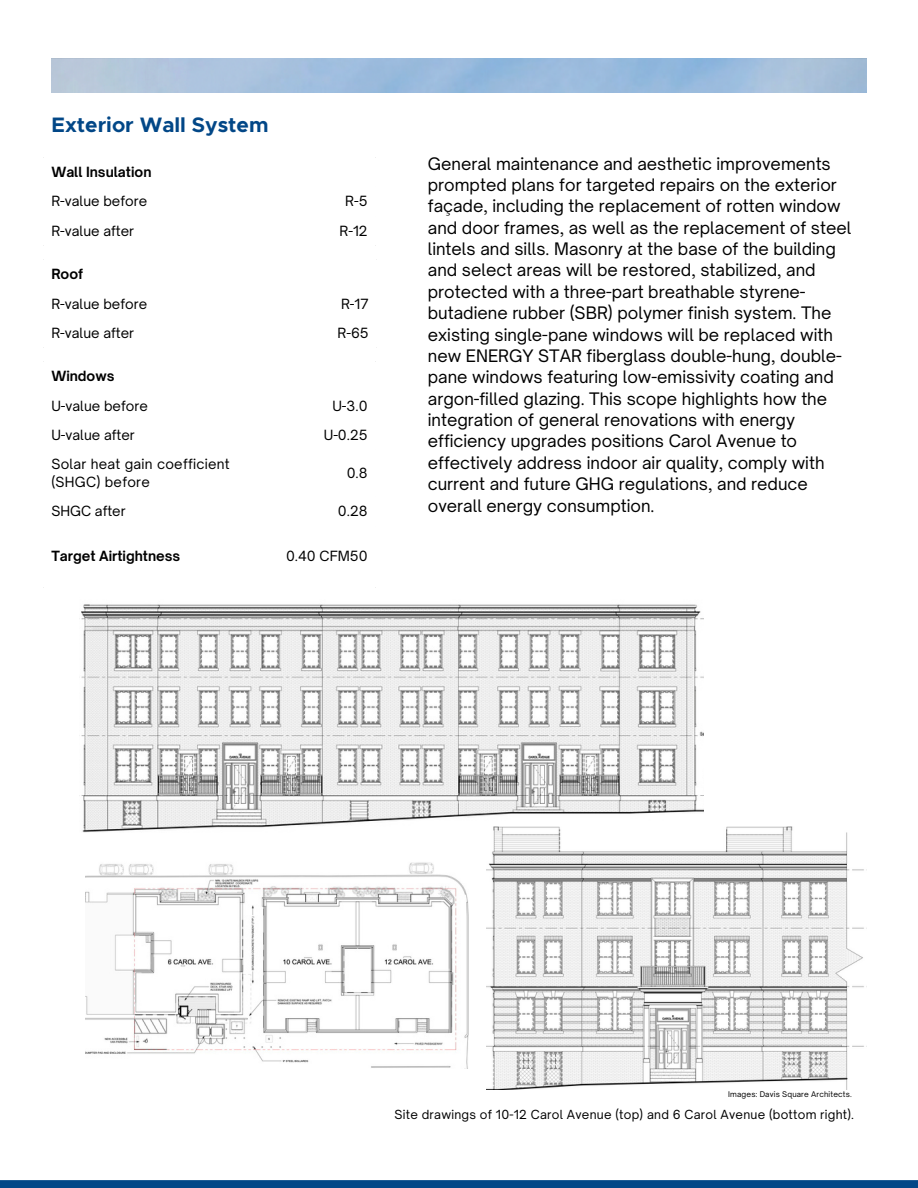
<style>
.page{position:relative;width:918px;height:1188px;background:#fff}
.page>*{position:absolute;margin:0;border:0;box-sizing:border-box;transform-origin:0 0}
.t1{font:700 21px "Metropolis";color:#024787}
.t2{font:16.5px/21.3px "Open Sauce One";color:#000}
.t3{font:13.5px "Open Sauce One";color:#000}
.t4{font:700 13.5px "Open Sauce One";color:#000}
.t5{font:13.5px "Open Sauce One";letter-spacing:.02em;color:#000}
.t6{font:12px "Open Sauce One";letter-spacing:.02em;color:#000}
.t7{font:7.5px "Open Sauce One";letter-spacing:.02em;color:#000}
</style>
<div class="page">
<svg style="left:52px;top:59px;width:814px;height:33px;background:#a1bedc"></svg>
<div style="left:0;top:1180px;width:918px;height:8px;background:#024787"></div>
<img style="left:81px;top:604px;width:622px;height:229px">
<img style="left:486px;top:826px;width:378px;height:264px">
<img style="left:85px;top:862px;width:384px;height:207px">
<p class="t1" style="left:52px;top:115px;width:218px">Exterior Wall System</p>
<p class="t4" style="left:51px;top:164px;width:102px">Wall Insulation</p>
<h1 class="t3" style="left:51px;top:193px;width:97px">R-value before</h1>
<p class="t3" style="left:345px;top:193px;width:24px">R-5</p>
<p class="t3" style="left:51px;top:222px;width:84px">R-value after</p>
<p class="t3" style="left:340px;top:222px;width:30px">R-12</p>
<p class="t4" style="left:51px;top:266px;width:33px">Roof</p>
<p class="t3" style="left:51px;top:295px;width:97px">R-value before</p>
<p class="t3" style="left:341px;top:295px;width:29px">R-17</p>
<p class="t3" style="left:51px;top:324px;width:84px">R-value after</p>
<p class="t3" style="left:338px;top:324px;width:33px">R-65</p>
<p class="t4" style="left:51px;top:368px;width:65px">Windows</p>
<p class="t3" style="left:51px;top:397px;width:98px">U-value before</p>
<p class="t3" style="left:332px;top:397px;width:37px">U-3.0</p>
<p class="t3" style="left:51px;top:426px;width:85px">U-value after</p>
<p class="t3" style="left:324px;top:426px;width:45px">U-0.25</p>
<p class="t5" style="left:51px;top:456px;width:180px">Solar heat gain coefficient</p>
<p class="t5" style="left:51px;top:474px;width:100px">(SHGC) before</p>
<p class="t3" style="left:347px;top:465px;width:22px">0.8</p>
<p class="t3" style="left:51px;top:503px;width:76px">SHGC after</p>
<p class="t3" style="left:338px;top:503px;width:31px">0.28</p>
<p class="t4" style="left:51px;top:548px;width:131px">Target Airtightness</p>
<p class="t3" style="left:286px;top:548px;width:83px">0.40 CFM50</p>
<h2 class="t2" style="left:428px;top:153px;width:425px">General maintenance and aesthetic improvements prompted plans for targeted repairs on the exterior façade, including the replacement of rotten window and door frames, as well as the replacement of steel lintels and sills. Masonry at the base of the building and select areas will be restored, stabilized, and protected with a three-part breathable styrene&shy;butadiene rubber (SBR) polymer finish system. The existing single-pane windows will be replaced with new ENERGY STAR fiberglass double-hung, double&shy;pane windows featuring low-emissivity coating and argon-filled glazing. This scope highlights how the integration of general renovations with energy efficiency upgrades positions Carol Avenue to effectively address indoor air quality, comply with current and future GHG regulations, and reduce overall energy consumption.</h2>
<p class="t7" style="left:728px;top:1090px;width:125px">Images: Davis Square Architects.</p>
<p class="t6" style="left:395px;top:1107px;width:461px">Site drawings of 10-12 Carol Avenue (top) and 6 Carol Avenue (bottom right).</p>
</div>
